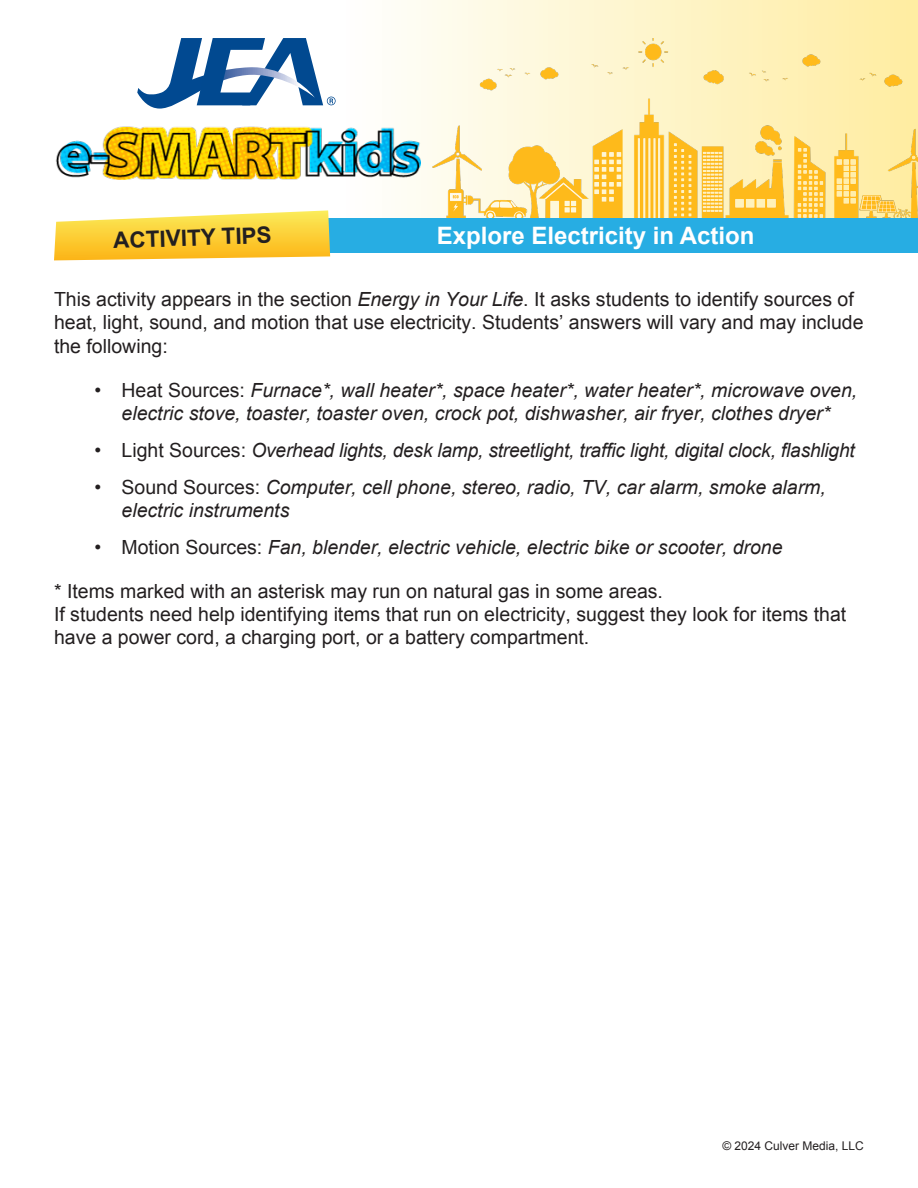
<style>
.page{position:relative;width:918px;height:1188px;background:#fff}
.page>*{position:absolute;margin:0;border:0;box-sizing:border-box;transform-origin:0 0}
.t1{font:700 24px "Arial";color:#fff}
.t2{font:700 22.5px "Arial";color:#231f20}
.t3{font:italic 19.5px/23.4px "Arial";color:#231f20;text-align:center}
.t4{font:19.5px/23.4px "Arial";color:#231f20}
.t5{font:12px "Arial";color:#231f20}
.s1{font-style:italic}
.s2{font-style:normal}
</style>
<div class="page">
<img style="left:401px;top:0;width:517px;height:218px">
<img style="left:432px;top:39px;width:486px;height:179px">
<img style="left:55px;top:121px;width:365px;height:71px">
<div style="left:282px;top:218px;width:636px;height:35px;background:#27ade3"></div>
<svg style="left:54px;top:210px;width:276px;height:50px;background:#fcd555"></svg>
<svg style="left:137px;top:38px;width:199px;height:71px"></svg>
<p class="t2" style="left:113px;top:225px;width:160px;rotate:-2deg">ACTIVITY TIPS</p>
<p class="t1" style="left:437px;top:220px;width:319px">Explore Electricity in Action</p>
<p class="t4" style="left:54px;top:288px;width:811px">This activity appears in the section <span class="s1">Energy in Your Life</span>. It asks students to identify sources of heat, light, sound, and motion that use electricity. Students’ answers will vary and may include the following:</p>
<p class="t3" style="left:94px;top:378px;width:764px"><span class="s2">• Heat Sources:</span> Furnace*, wall heater*, space heater*, water heater*, microwave oven, electric stove, toaster, toaster oven, crock pot, dishwasher, air fryer, clothes dryer*</p>
<p class="t3" style="left:94px;top:439px;width:762px"><span class="s2">• Light Sources:</span> Overhead lights, desk lamp, streetlight, traffic light, digital clock, flashlight</p>
<p class="t3" style="left:122px;top:475px;width:706px;text-align:left;text-indent:-27px"><span class="s2">• Sound Sources:</span> Computer, cell phone, stereo, radio, TV, car alarm, smoke alarm, electric instruments</p>
<p class="t3" style="left:94px;top:536px;width:690px"><span class="s2">• Motion Sources:</span> Fan, blender, electric vehicle, electric bike or scooter, drone</p>
<p class="t4" style="left:54px;top:579px;width:794px">* Items marked with an asterisk may run on natural gas in some areas.<br>If students need help identifying items that run on electricity, suggest they look for items that have a power cord, a charging port, or a battery compartment.</p>
<p class="t5" style="left:722px;top:1138px;width:143px">© 2024 Culver Media, LLC</p>
</div>
